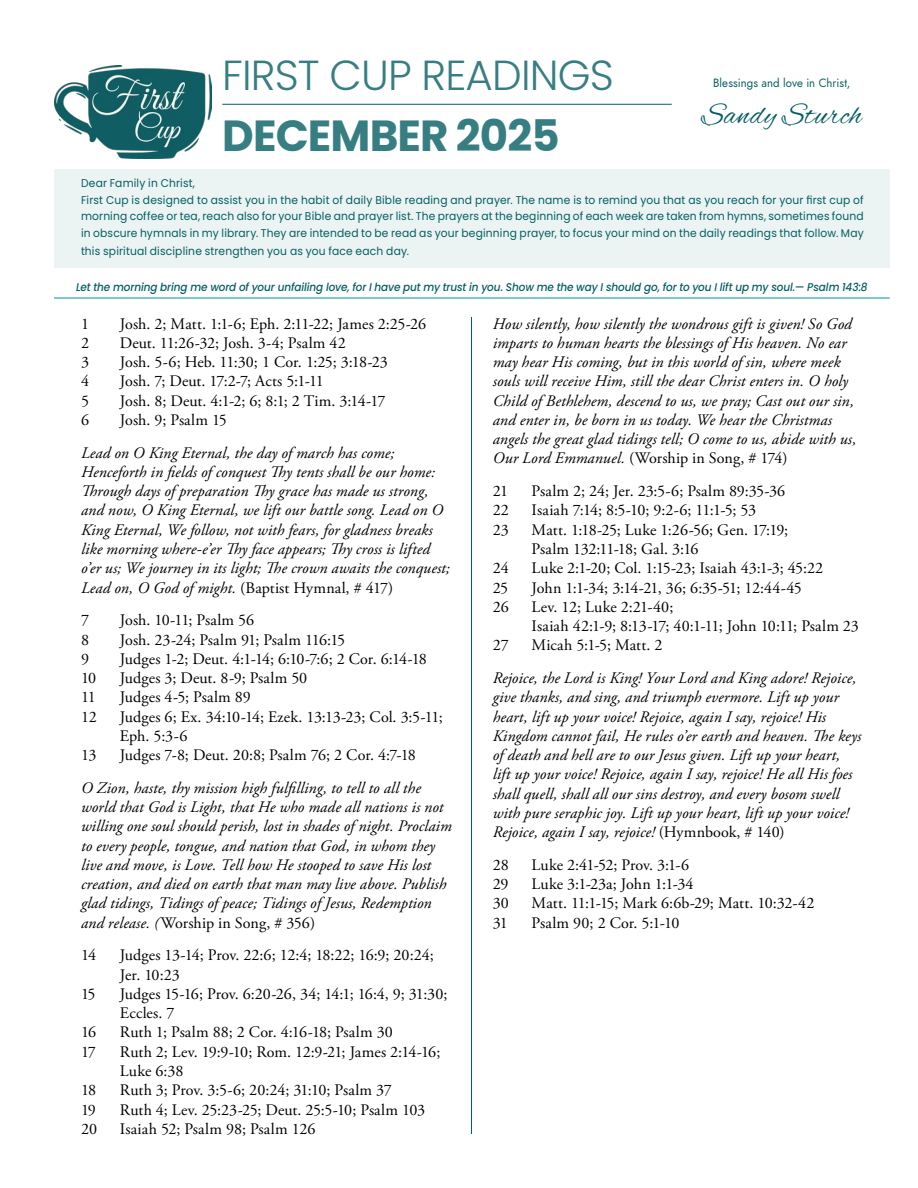
<style>
.page{position:relative;width:918px;height:1188px;background:#fff}
.page>*{position:absolute;margin:0;border:0;box-sizing:border-box;transform-origin:0 0}
.t1{font:700 43.5px "Poppins";letter-spacing:-.02em;color:#377e82}
.t2{font:300 42px "Poppins";letter-spacing:-.02em;color:#377e82}
.t3{font:31.5px "Alex Brush";letter-spacing:.025em;color:#055e63;scale:.95 1}
.t4{font:italic 16.05px/19.2px "Adobe Garamond Pro";letter-spacing:.005em;color:#000}
.t5{font:16.05px/19.2px "Adobe Garamond Pro";color:#000}
.t6{font:16.05px "Adobe Garamond Pro";letter-spacing:-.02em;color:#000}
.t7{font:italic 12px "Renner";letter-spacing:.01em;color:#055e63;scale:.95 1}
.t8{font:11.25px/16.5px "Poppins";letter-spacing:.015em;color:#055e63;scale:.95 1}
.t9{font:italic 500 11.25px "Poppins";letter-spacing:-.01em;color:#055e63;scale:.93 1}
.s1{font-style:normal}
</style>
<div class="page">
<div style="left:54px;top:170px;width:836px;height:98px;background:#ebf3f3"></div>
<hr style="left:471px;top:317px;width:1px;height:817px;background:#055e63">
<hr style="left:54px;top:298px;width:836px;height:1px;background:#009594">
<img style="left:54px;top:65px;width:158px;height:93px">
<hr style="left:222px;top:104px;width:450px;height:1px;background:#055e63">
<h2 class="t2" style="left:222px;top:51px;width:393px">FIRST CUP READINGS</h2>
<h1 class="t1" style="left:222px;top:111px;width:339px">DECEMBER 2025</h1>
<p class="t7" style="left:713px;top:75px;width:146px">Blessings and love in Christ,</p>
<h3 class="t3" style="left:702px;top:97px;width:170px">Sandy Sturch</h3>
<p class="t8" style="left:81px;top:175px;width:825px">Dear Family in Christ,<br>First Cup is designed to assist you in the habit of daily Bible reading and prayer. The name is to remind you that as you reach for your first cup of morning coffee or tea, reach also for your Bible and prayer list. The prayers at the beginning of each week are taken from hymns, sometimes found in obscure hymnals in my library. They are intended to be read as your beginning prayer, to focus your mind on the daily readings that follow. May</p>
<p class="t8" style="left:81px;top:242px;width:347px">this spiritual discipline strengthen you as you face each day.</p>
<p class="t9" style="left:76px;top:280px;width:853px">Let the morning bring me word of your unfailing love, for I have put my trust in you. Show me the way I should go, for to you I lift up my soul.— Psalm 143:8</p>
<p class="t5" style="left:81px;top:315px;width:10px">1</p>
<p class="t5" style="left:120px;top:315px;width:308px">Josh. 2; Matt. 1:1-6; Eph. 2:11-22; James 2:25-26</p>
<p class="t5" style="left:81px;top:334px;width:10px">2</p>
<p class="t5" style="left:120px;top:334px;width:227px">Deut. 11:26-32; Josh. 3-4; Psalm 42</p>
<p class="t5" style="left:81px;top:353px;width:10px">3</p>
<p class="t5" style="left:120px;top:353px;width:269px">Josh. 5-6; Heb. 11:30; 1 Cor. 1:25; 3:18-23</p>
<p class="t5" style="left:81px;top:372px;width:10px">4</p>
<p class="t5" style="left:120px;top:372px;width:206px">Josh. 7; Deut. 17:2-7; Acts 5:1-11</p>
<p class="t5" style="left:81px;top:392px;width:10px">5</p>
<p class="t5" style="left:120px;top:392px;width:267px">Josh. 8; Deut. 4:1-2; 6; 8:1; 2 Tim. 3:14-17</p>
<p class="t5" style="left:81px;top:411px;width:10px">6</p>
<p class="t5" style="left:120px;top:411px;width:108px">Josh. 9; Psalm 15</p>
<p class="t4" style="left:81px;top:443px;width:370px">Lead on O King Eternal, the day of march has come; Henceforth in fields of conquest Thy tents shall be our home:<br>Through days of preparation Thy grace has made us strong, and now, O King Eternal, we lift our battle song. Lead on O King Eternal, We follow, not with fears, for gladness breaks like morning where-e’er Thy face appears; Thy cross is lifted o’er us; We journey in its light; The crown awaits the conquest; Lead on, O God of might. <span class="s1">(Baptist Hymnal, # 417)</span></p>
<p class="t5" style="left:81px;top:611px;width:10px">7</p>
<p class="t5" style="left:120px;top:611px;width:136px">Josh. 10-11; Psalm 56</p>
<p class="t5" style="left:81px;top:630px;width:10px">8</p>
<p class="t5" style="left:120px;top:630px;width:227px">Josh. 23-24; Psalm 91; Psalm 116:15</p>
<p class="t5" style="left:81px;top:650px;width:10px">9</p>
<p class="t5" style="left:120px;top:650px;width:309px">Judges 1-2; Deut. 4:1-14; 6:10-7:6; 2 Cor. 6:14-18</p>
<p class="t5" style="left:81px;top:669px;width:17px">10</p>
<p class="t5" style="left:120px;top:669px;width:189px">Judges 3; Deut. 8-9; Psalm 50</p>
<p class="t5" style="left:81px;top:688px;width:16px">11</p>
<p class="t5" style="left:120px;top:688px;width:132px">Judges 4-5; Psalm 89</p>
<p class="t5" style="left:81px;top:707px;width:17px">12</p>
<p class="t5" style="left:120px;top:707px;width:324px">Judges 6; Ex. 34:10-14; Ezek. 13:13-23; Col. 3:5-11;<br>Eph. 5:3-6</p>
<p class="t5" style="left:81px;top:746px;width:17px">13</p>
<p class="t5" style="left:120px;top:746px;width:298px">Judges 7-8; Deut. 20:8; Psalm 76; 2 Cor. 4:7-18</p>
<p class="t4" style="left:81px;top:779px;width:372px">O Zion, haste, thy mission high fulfilling, to tell to all the world that God is Light, that He who made all nations is not willing one soul should perish, lost in shades of night. Proclaim to every people, tongue, and nation that God, in whom they live and move, is Love. Tell how He stooped to save His lost creation, and died on earth that man may live above. Publish glad tidings, Tidings of peace; Tidings of Jesus, Redemption and release. (<span class="s1">Worship in Song, # 356)</span></p>
<p class="t5" style="left:81px;top:946px;width:17px">14</p>
<p class="t5" style="left:120px;top:946px;width:315px">Judges 13-14; Prov. 22:6; 12:4; 18:22; 16:9; 20:24;<br>Jer. 10:23</p>
<p class="t5" style="left:81px;top:985px;width:16px">15</p>
<p class="t5" style="left:120px;top:985px;width:329px">Judges 15-16; Prov. 6:20-26, 34; 14:1; 16:4, 9; 31:30;<br>Eccles. 7</p>
<p class="t5" style="left:81px;top:1023px;width:17px">16</p>
<p class="t5" style="left:120px;top:1023px;width:274px">Ruth 1; Psalm 88; 2 Cor. 4:16-18; Psalm 30</p>
<p class="t5" style="left:81px;top:1043px;width:17px">17</p>
<p class="t5" style="left:120px;top:1043px;width:322px">Ruth 2; Lev. 19:9-10; Rom. 12:9-21; James 2:14-16;<br>Luke 6:38</p>
<p class="t5" style="left:81px;top:1081px;width:17px">18</p>
<p class="t5" style="left:120px;top:1081px;width:274px">Ruth 3; Prov. 3:5-6; 20:24; 31:10; Psalm 37</p>
<p class="t5" style="left:81px;top:1100px;width:16px">19</p>
<p class="t5" style="left:120px;top:1100px;width:307px">Ruth 4; Lev. 25:23-25; Deut. 25:5-10; Psalm 103</p>
<p class="t5" style="left:81px;top:1120px;width:18px">20</p>
<p class="t5" style="left:120px;top:1120px;width:197px">Isaiah 52; Psalm 98; Psalm 126</p>
<p class="t4" style="left:493px;top:314px;width:365px">How silently, how silently the wondrous gift is given! So God imparts to human hearts the blessings of His heaven. No ear may hear His coming, but in this world of sin, where meek souls will receive Him, still the dear Christ enters in. O holy Child of Bethlehem, descend to us, we pray; Cast out our sin, and enter in, be born in us today. We hear the Christmas angels the great glad tidings tell; O come to us, abide with us, Our Lord Emmanuel. <span class="s1">(Worship in Song, # 174)</span></p>
<p class="t5" style="left:493px;top:482px;width:17px">21</p>
<p class="t5" style="left:532px;top:482px;width:255px">Psalm 2; 24; Jer. 23:5-6; Psalm 89:35-36</p>
<p class="t5" style="left:493px;top:501px;width:18px">22</p>
<p class="t5" style="left:532px;top:501px;width:226px">Isaiah 7:14; 8:5-10; 9:2-6; 11:1-5; 53</p>
<p class="t5" style="left:493px;top:521px;width:18px">23</p>
<p class="t5" style="left:532px;top:521px;width:258px">Matt. 1:18-25; Luke 1:26-56; Gen. 17:19;<br>Psalm 132:11-18; Gal. 3:16</p>
<p class="t5" style="left:493px;top:559px;width:17px">24</p>
<p class="t5" style="left:532px;top:559px;width:293px">Luke 2:1-20; Col. 1:15-23; Isaiah 43:1-3; 45:22</p>
<p class="t5" style="left:493px;top:578px;width:17px">25</p>
<p class="t6" style="left:532px;top:578px;width:272px">John 1:1-34; 3:14-21, 36; 6:35-51; 12:44-45</p>
<p class="t5" style="left:493px;top:598px;width:18px">26</p>
<p class="t5" style="left:532px;top:598px;width:329px">Lev. 12; Luke 2:21-40;<br>Isaiah 42:1-9; 8:13-17; 40:1-11; John 10:11; Psalm 23</p>
<p class="t5" style="left:493px;top:636px;width:17px">27</p>
<p class="t5" style="left:532px;top:636px;width:132px">Micah 5:1-5; Matt. 2</p>
<p class="t4" style="left:493px;top:669px;width:370px">Rejoice, the Lord is King! Your Lord and King adore! Rejoice, give thanks, and sing, and triumph evermore. Lift up your heart, lift up your voice! Rejoice, again I say, rejoice! His Kingdom cannot fail, He rules o’er earth and heaven. The keys of death and hell are to our Jesus given. Lift up your heart, lift up your voice! Rejoice, again I say, rejoice! He all His foes shall quell, shall all our sins destroy, and every bosom swell with pure seraphic joy. Lift up your heart, lift up your voice!<br>Rejoice, again I say, rejoice! <span class="s1">(Hymnbook, # 140)</span></p>
<p class="t5" style="left:493px;top:856px;width:18px">28</p>
<p class="t5" style="left:532px;top:856px;width:159px">Luke 2:41-52; Prov. 3:1-6</p>
<p class="t5" style="left:493px;top:875px;width:17px">29</p>
<p class="t5" style="left:532px;top:875px;width:164px">Luke 3:1-23a; John 1:1-34</p>
<p class="t5" style="left:493px;top:894px;width:18px">30</p>
<p class="t5" style="left:532px;top:894px;width:284px">Matt. 11:1-15; Mark 6:6b-29; Matt. 10:32-42</p>
<p class="t5" style="left:493px;top:914px;width:17px">31</p>
<p class="t5" style="left:532px;top:914px;width:149px">Psalm 90; 2 Cor. 5:1-10</p>
</div>
